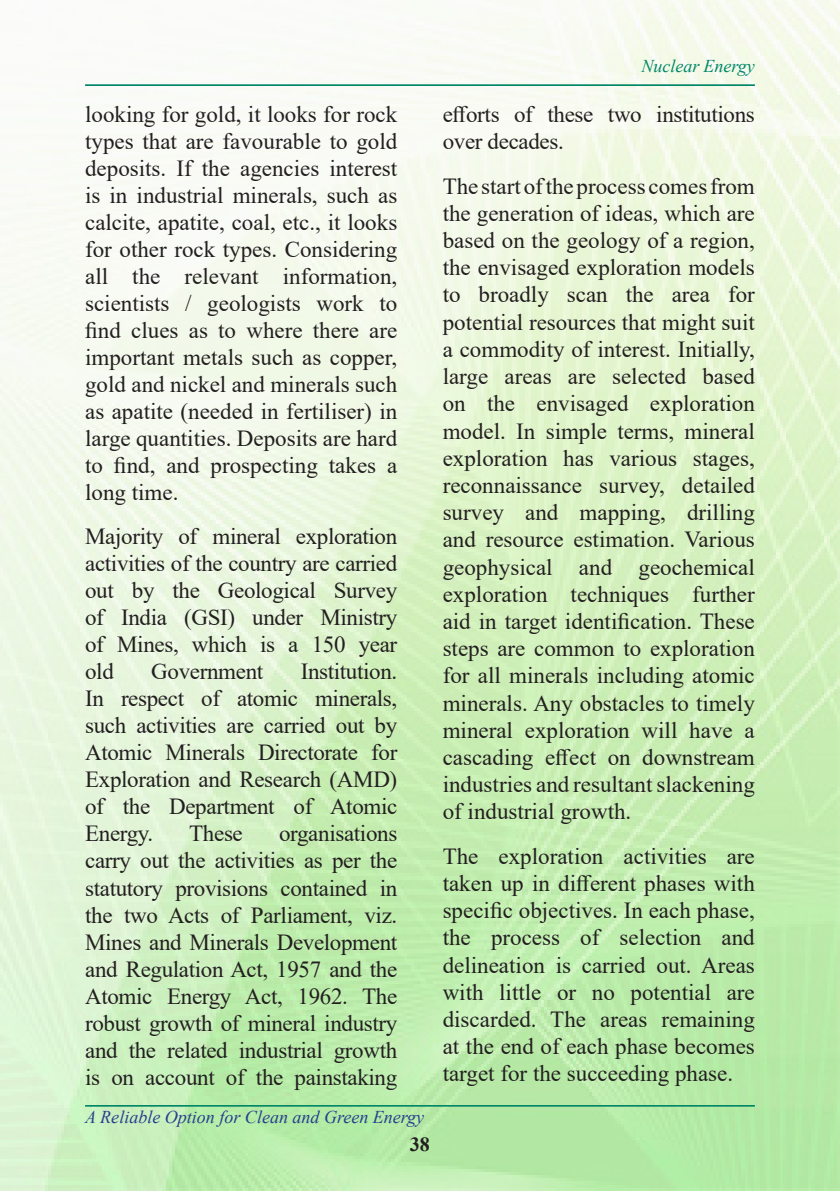
<style>
.page{position:relative;width:840px;height:1191px;background:#fff}
.page>*{position:absolute;margin:0;border:0;box-sizing:border-box;transform-origin:0 0}
.Gn_10_8{font:23px/27px "Times New Roman";letter-spacing:-.015em;color:#231f20;text-align:justify}
.t1{font:700 20px "Times New Roman";color:#231f20}
.t2{font:italic 18px "Times New Roman";color:#253f8e}
.t3{font:italic 18px "Times New Roman";color:#008768}
</style>
<div class="page">
<img style="left:0;top:0;width:839px;height:1191px">
<hr style="left:85px;top:84px;width:669px;height:1px;background:#008768">
<hr style="left:85px;top:85px;width:669px;height:1px;background:#008768">
<hr style="left:85px;top:1105px;width:669px;height:1px;background:#008768">
<p class="Gn_10_8" style="left:85px;top:100px;width:313px">looking for gold, it looks for rock types that are favourable to gold deposits. If the agencies interest is in industrial minerals, such as calcite, apatite, coal, etc., it looks for other rock types. Considering all the relevant information, scientists / geologists work to find clues as to where there are important metals such as copper, gold and nickel and minerals such as apatite (needed in fertiliser) in large quantities. Deposits are hard to find, and prospecting takes a long time.</p>
<p class="Gn_10_8" style="left:85px;top:522px;width:313px">Majority of mineral exploration activities of the country are carried out by the Geological Survey of India (GSI) under Ministry of Mines, which is a 150 year old</p>
<p class="Gn_10_8" style="left:85px;top:657px;width:313px;text-indent:215px">Institution.<br>In respect of atomic minerals, such activities are carried out by Atomic Minerals Directorate for Exploration and Research (AMD) of the Department of Atomic Energy.</p>
<p class="Gn_10_8" style="left:151px;top:657px;width:113px">Government</p>
<p class="Gn_10_8" style="left:85px;top:819px;width:313px;text-indent:194px">organisations carry out the activities as per the statutory provisions contained in the two Acts of Parliament, viz.<br>Mines and Minerals Development and Regulation Act, 1957 and the Atomic Energy Act, 1962. The robust growth of mineral industry and the related industrial growth is on account of the painstaking</p>
<p class="Gn_10_8" style="left:189px;top:819px;width:55px">These</p>
<p class="t2" style="left:85px;top:1104px;width:340px">A Reliable Option for Clean and Green Energy</p>
<p class="t1" style="left:410px;top:1129px;width:21px">38</p>
<p class="t3" style="left:641px;top:54px;width:115px">Nuclear Energy</p>
<p class="Gn_10_8" style="left:442px;top:100px;width:313px">efforts of these two institutions over decades.</p>
<p class="Gn_10_8" style="left:442px;top:172px;width:313px">The start of the process comes from the generation of ideas, which are based on the geology of a region, the envisaged exploration models to broadly scan the area for potential resources that might suit a commodity of interest. Initially, large areas are selected based on the envisaged exploration model. In simple terms, mineral exploration has various stages, reconnaissance survey, detailed survey and mapping, drilling and resource estimation. Various geophysical and geochemical exploration techniques further aid in target identification. These steps are common to exploration for all minerals including atomic minerals. Any obstacles to timely mineral exploration will have a cascading effect on downstream industries and resultant slackening of industrial growth.</p>
<p class="Gn_10_8" style="left:442px;top:841px;width:313px">The exploration activities are taken up in different phases with specific objectives. In each phase, the process of selection and delineation is carried out. Areas with little or no potential are discarded. The areas remaining at the end of each phase becomes target for the succeeding phase.</p>
</div>
